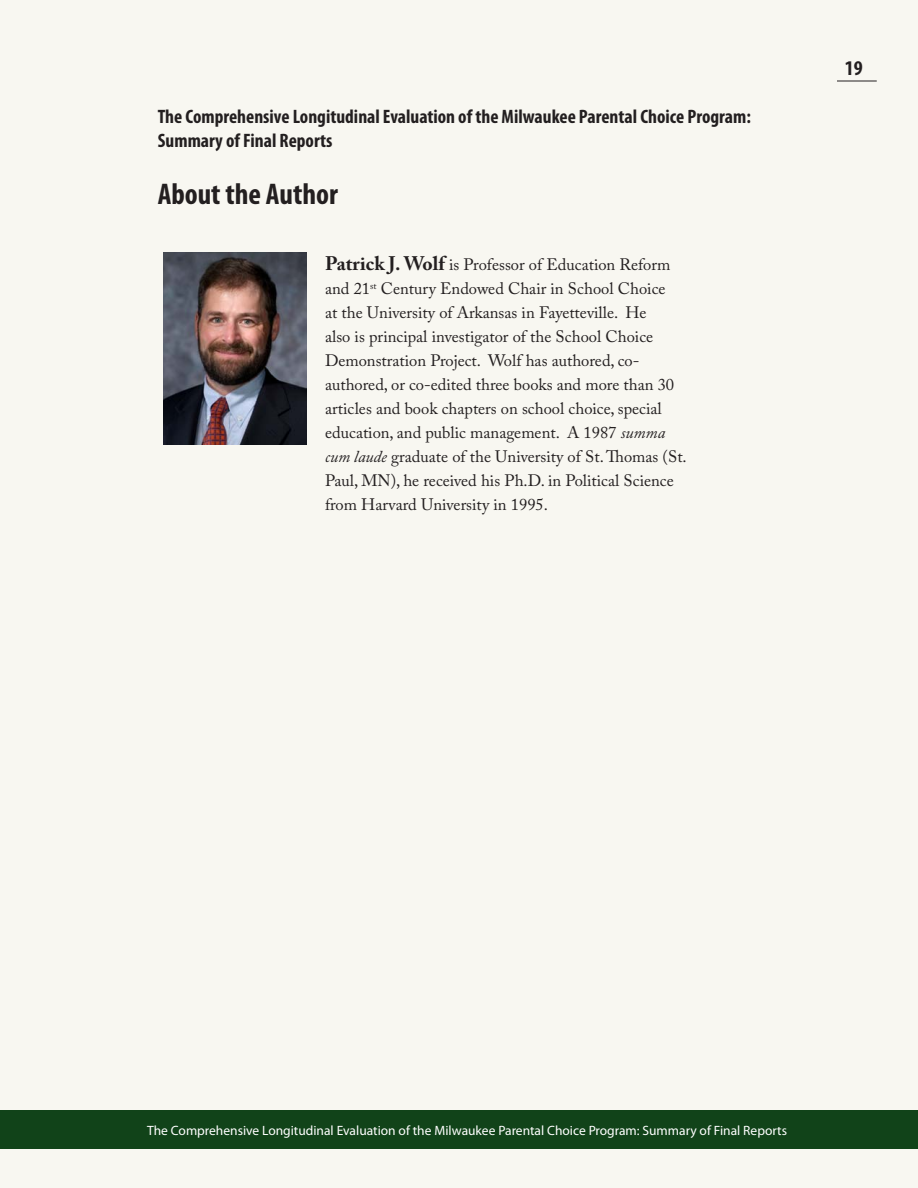
<style>
.page{position:relative;width:918px;height:1188px;background:#f8f7f1}
.page>*{position:absolute;margin:0;border:0;box-sizing:border-box;transform-origin:0 0}
._01-Normal_HEADING{font:700 condensed 30px "Myriad Pro";color:#231f20}
.Hh0{font:700 condensed 21px "Myriad Pro";color:#231f20}
._02-Normal_SUB2{font:700 condensed 19.5px/24px "Myriad Pro";color:#231f20}
._01-Normal{font:16.5px/24px "Adobe Caslon Pro";color:#231f20}
.pH_1{font:13.5px "Myriad Pro";color:#fff}
.s1{font-weight:700;font-size:19.5px}
.s2{font-style:italic}
</style>
<div class="page">
<div style="left:0;top:1111px;width:918px;height:38px;background:#114319"></div>
<hr style="left:837px;top:81px;width:40px;height:1px;background:#231f20">
<img style="left:163px;top:253px;width:144px;height:192px">
<p class="_02-Normal_SUB2" style="left:158px;top:104px;width:595px">The Comprehensive Longitudinal Evaluation of the Milwaukee Parental Choice Program:<br>Summary of Final Reports</p>
<p class="_01-Normal_HEADING" style="left:158px;top:175px;width:182px">About the Author</p>
<p class="_01-Normal" style="left:325px;top:253px;width:363px"><span class="s1">Patrick J. Wolf</span> is Professor of Education Reform and 21<sup>st</sup> Century Endowed Chair in School Choice<br>at the University of Arkansas in Fayetteville. He<br>also is principal investigator of the School Choice Demonstration Project. Wolf has authored, co&shy;authored, or co-edited three books and more than 30 articles and book chapters on school choice, special education, and public management. A 1987 <span class="s2">summa cum laude</span> graduate of the University of St. Thomas (St.<br>Paul, MN), he received his Ph.D. in Political Science from Harvard University in 1995.</p>
<p class="Hh0" style="left:845px;top:55px;width:19px">19</p>
<p class="pH_1" style="left:147px;top:1122px;width:641px">The Comprehensive Longitudinal Evaluation of the Milwaukee Parental Choice Program: Summary of Final Reports</p>
</div>
